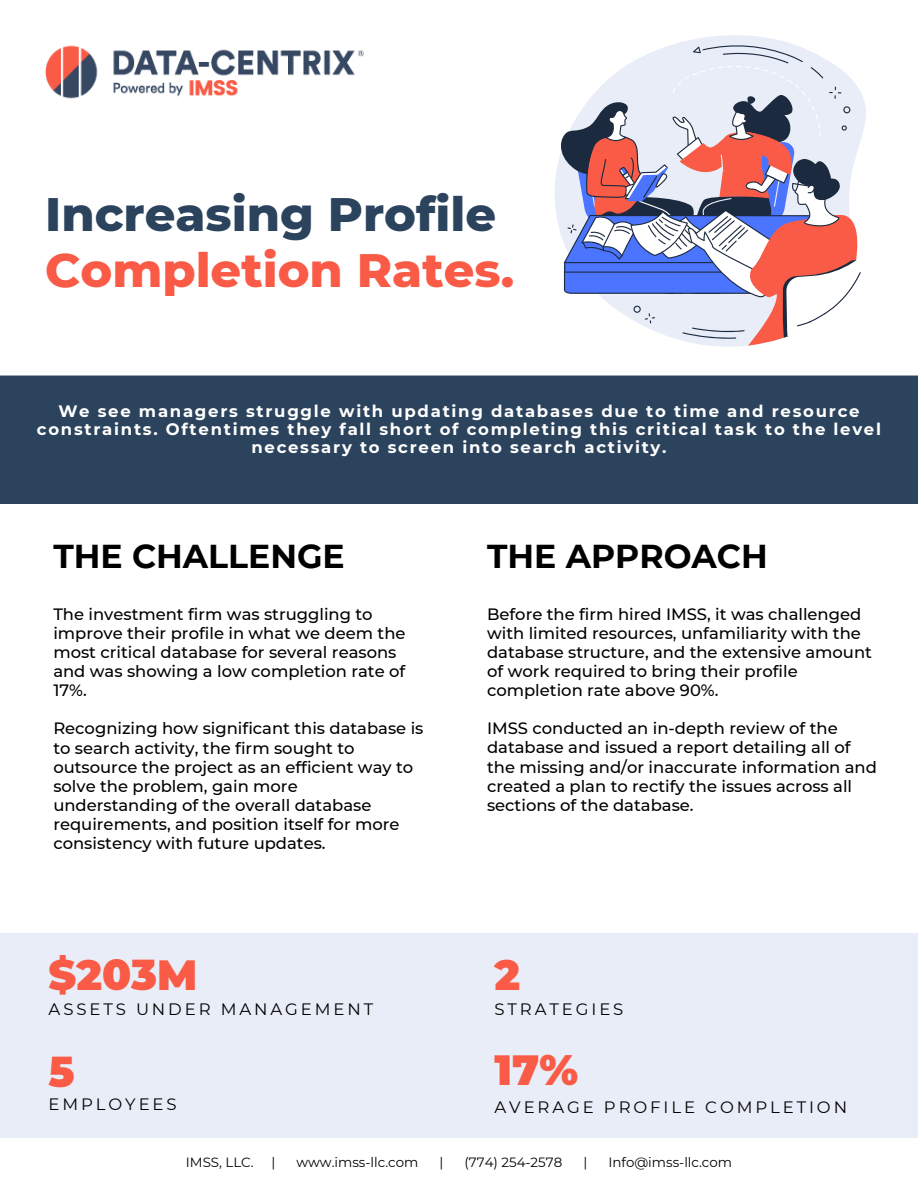
<style>
.page{position:relative;width:918px;height:1188px;background:#fff}
.page>*{position:absolute;margin:0;border:0;box-sizing:border-box;transform-origin:0 0}
.t1{font:800 47.85px "Montserrat";color:#2b435c}
.t2{font:800 47.85px "Montserrat";color:#f95b46}
.t3{font:900 42.15px "Montserrat";color:#f95b46}
.t4{font:700 33px "Montserrat";color:#000}
.t5{font:700 16.5px/18px "Montserrat";letter-spacing:.105em;color:#fff;text-align:center}
.t6{font:16.5px "Montserrat";letter-spacing:.175em;color:#000}
.t7{font:500 16.35px/19.2px "Montserrat";color:#000}
.t8{font:13.35px "Montserrat";color:#000}
</style>
<div class="page">
<img style="left:45px;top:45px;width:319px;height:54px">
<div style="left:0;top:376px;width:918px;height:128px;background:#2b435c"></div>
<div style="left:0;top:934px;width:918px;height:204px;background:#e9edf7"></div>
<svg style="left:554px;top:35px;width:312px;height:312px"></svg>
<svg style="left:557px;top:42px;width:307px;height:304px"></svg>
<h5 class="t1" style="left:45px;top:184px;width:453px">Increasing Profile</h5>
<h5 class="t2" style="left:45px;top:241px;width:471px">Completion Rates.</h5>
<h3 class="t5" style="left:37px;top:402px;width:846px">We see managers struggle with updating databases due to time and resource constraints. Oftentimes they fall short of completing this critical task to the level necessary to screen into search activity.</h3>
<h1 class="t4" style="left:53px;top:536px;width:293px">THE CHALLENGE</h1>
<h5 class="t7" style="left:53px;top:604px;width:354px">The investment firm was struggling to improve their profile in what we deem the most critical database for several reasons and was showing a low completion rate of 17%.</h5>
<h3 class="t7" style="left:53px;top:719px;width:372px">Recognizing how significant this database is to search activity, the firm sought to outsource the project as an efficient way to solve the problem, gain more understanding of the overall database requirements, and position itself for more consistency with future updates.</h3>
<h4 class="t4" style="left:487px;top:536px;width:282px">THE APPROACH</h4>
<p class="t7" style="left:487px;top:604px;width:386px">Before the firm hired IMSS, it was challenged with limited resources, unfamiliarity with the database structure, and the extensive amount of work required to bring their profile completion rate above 90%.</p>
<h4 class="t7" style="left:487px;top:719px;width:391px">IMSS conducted an in-depth review of the database and issued a report detailing all of the missing and/or inaccurate information and created a plan to rectify the issues across all sections of the database.</h4>
<h1 class="t3" style="left:49px;top:949px;width:150px">$203M</h1>
<p class="t3" style="left:495px;top:949px;width:27px">2</p>
<h5 class="t6" style="left:49px;top:999px;width:326px">ASSETS UNDER MANAGEMENT</h5>
<h4 class="t6" style="left:495px;top:999px;width:130px">STRATEGIES</h4>
<h4 class="t3" style="left:49px;top:1046px;width:28px">5</h4>
<h5 class="t3" style="left:495px;top:1044px;width:85px">17%</h5>
<h2 class="t6" style="left:49px;top:1094px;width:130px">EMPLOYEES</h2>
<p class="t6" style="left:495px;top:1097px;width:354px">AVERAGE PROFILE COMPLETION</p>
<h2 class="t8" style="left:186px;top:1155px;width:69px">IMSS, LLC.</h2>
<h2 class="t8" style="left:271px;top:1155px;width:5px">|</h2>
<h2 class="t8" style="left:296px;top:1155px;width:123px">www.imss-llc.com</h2>
<h2 class="t8" style="left:439px;top:1155px;width:5px">|</h2>
<h2 class="t8" style="left:465px;top:1155px;width:99px">(774) 254-2578</h2>
<h2 class="t8" style="left:583px;top:1155px;width:5px">|</h2>
<h2 class="t8" style="left:608px;top:1155px;width:125px">Info@imss-llc.com</h2>
</div>
